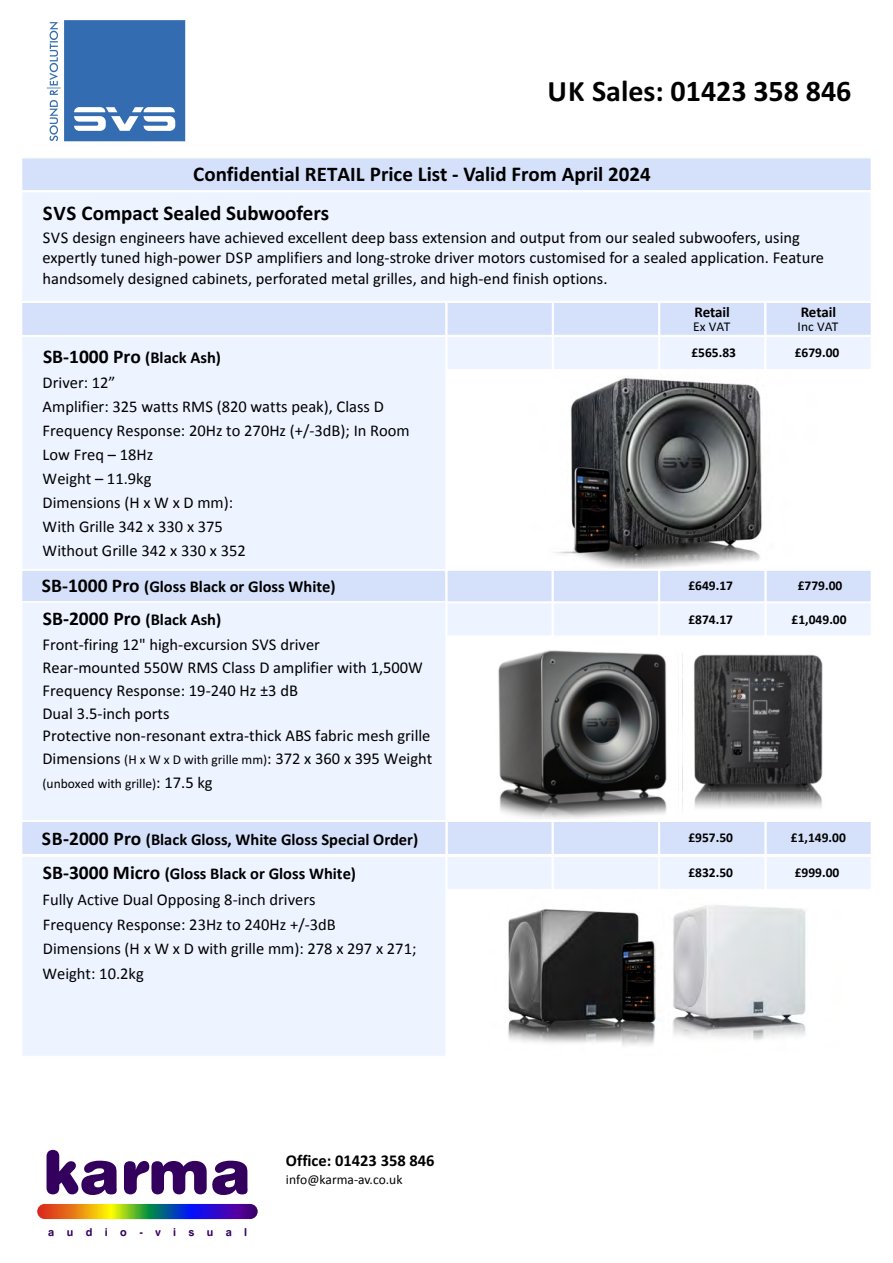
<style>
.page{position:relative;width:893px;height:1263px;background:#fff}
.page>*{position:absolute;margin:0;border:0;box-sizing:border-box;transform-origin:0 0}
.t1{font:60.3px "Swiss 721 BT Black Rounded";color:#34005e}
.t2{font:700 30px "Calibri";color:#000}
.t3{font:700 21px "Calibri";color:#000}
.t4{font:700 19.5px "Calibri";color:#000}
.t5{font:16.5px/24px "Calibri";color:#000}
.t6{font:700 16.5px "Calibri";color:#000}
.t7{font:700 15px "Calibri";letter-spacing:-.005em;color:#000}
.t8{font:700 13.5px "Calibri";color:#000}
.t9{font:13.5px "Calibri";color:#000}
.t10{font:10.95px "Swiss 721 BT Bold Rounded";letter-spacing:1.135em;color:#34005e}
.s1{font-style:inherit}
.s2{font-size:16.5px}
.s3{font-size:19.5px}
.s4{font-weight:700;font-size:19.5px}
.s5{font-weight:700}
.s6{font-size:13.5px}
</style>
<div class="page">
<img style="left:554px;top:378px;width:208px;height:191px">
<div style="left:20px;top:335px;width:428px;height:321px;background:#edf3ff;border:2px solid #fefefe"></div>
<div style="left:20px;top:569px;width:428px;height:36px;background:#d5e1fa;border:2px solid #fefefe"></div>
<div style="left:445px;top:569px;width:109px;height:36px;background:#d5e1fa;border:2px solid #fefefe"></div>
<div style="left:552px;top:569px;width:108px;height:36px;background:#d5e1fa;border:2px solid #fefefe"></div>
<div style="left:764px;top:569px;width:109px;height:36px;background:#d5e1fa;border:2px solid #fefefe"></div>
<div style="left:658px;top:569px;width:108px;height:36px;background:#d5e1fa;border:2px solid #fefefe"></div>
<div style="left:20px;top:156px;width:853px;height:36px;background:#d5e1fa;border:2px solid #fefefe"></div>
<svg style="left:47px;top:20px;width:138px;height:121px"></svg>
<svg style="left:37px;top:1204px;width:221px;height:15px;background:#756365"></svg>
<div style="left:20px;top:190px;width:853px;height:113px;background:#edf3ff;border:2px solid #fefefe"></div>
<div style="left:20px;top:301px;width:428px;height:36px;background:#d5e1fa;border:2px solid #fefefe"></div>
<div style="left:658px;top:301px;width:108px;height:36px;background:#d5e1fa;border:2px solid #fefefe"></div>
<div style="left:658px;top:335px;width:108px;height:36px;background:#edf3ff;border:2px solid #fefefe"></div>
<div style="left:552px;top:301px;width:108px;height:36px;background:#d5e1fa;border:2px solid #fefefe"></div>
<div style="left:552px;top:335px;width:108px;height:36px;background:#edf3ff;border:2px solid #fefefe"></div>
<div style="left:445px;top:301px;width:109px;height:36px;background:#d5e1fa;border:2px solid #fefefe"></div>
<div style="left:445px;top:335px;width:109px;height:36px;background:#edf3ff;border:2px solid #fefefe"></div>
<div style="left:764px;top:301px;width:109px;height:36px;background:#d5e1fa;border:2px solid #fefefe"></div>
<div style="left:764px;top:335px;width:109px;height:36px;background:#edf3ff;border:2px solid #fefefe"></div>
<div style="left:20px;top:601px;width:427px;height:229px;background:#edf3ff;border:2px solid #fefefe"></div>
<img style="left:498px;top:650px;width:325px;height:169px">
<div style="left:445px;top:601px;width:109px;height:36px;background:#edf3ff;border:2px solid #fefefe"></div>
<div style="left:552px;top:601px;width:108px;height:36px;background:#edf3ff;border:2px solid #fefefe"></div>
<div style="left:764px;top:601px;width:109px;height:36px;background:#edf3ff;border:2px solid #fefefe"></div>
<div style="left:658px;top:601px;width:108px;height:36px;background:#edf3ff;border:2px solid #fefefe"></div>
<div style="left:445px;top:820px;width:109px;height:36px;background:#d5e1fa;border:2px solid #fefefe"></div>
<div style="left:552px;top:820px;width:108px;height:36px;background:#d5e1fa;border:2px solid #fefefe"></div>
<div style="left:764px;top:820px;width:109px;height:36px;background:#d5e1fa;border:2px solid #fefefe"></div>
<div style="left:658px;top:820px;width:108px;height:36px;background:#d5e1fa;border:2px solid #fefefe"></div>
<div style="left:20px;top:820px;width:428px;height:36px;background:#d5e1fa;border:2px solid #fefefe"></div>
<img style="left:508px;top:905px;width:298px;height:141px">
<div style="left:20px;top:855px;width:427px;height:202px;background:#edf3ff;border:2px solid #fefefe"></div>
<div style="left:445px;top:855px;width:109px;height:36px;background:#edf3ff;border:2px solid #fefefe"></div>
<div style="left:552px;top:855px;width:108px;height:36px;background:#edf3ff;border:2px solid #fefefe"></div>
<div style="left:764px;top:855px;width:109px;height:36px;background:#edf3ff;border:2px solid #fefefe"></div>
<div style="left:658px;top:855px;width:108px;height:36px;background:#edf3ff;border:2px solid #fefefe"></div>
<h2 class="t2" style="left:547px;top:78px;width:305px"><span class="s1">UK</span> Sales: 01423 358 846</h2>
<p class="t3" style="left:193px;top:166px;width:459px">Confidential RETAIL Price List - Valid From April 2024</p>
<p class="t3" style="left:43px;top:204px;width:288px"><span class="s1">SVS</span> Compact Sealed Sub<span class="s1">woofers</span></p>
<p class="t5" style="left:43px;top:227px;width:783px;line-height:20.1px">SVS design engineers have achieved excellent deep bass extension and output from our sealed subwoofers, using expertly tuned high-power DSP amplifiers and long-stroke driver motors customised for a sealed application. Feature handsomely designed cabinets, perforated metal grilles, and high-end finish options.</p>
<p class="t7" style="left:694px;top:303px;width:37px">Retail</p>
<p class="t9" style="left:693px;top:321px;width:39px">Ex VAT</p>
<p class="t7" style="left:801px;top:303px;width:37px">Retail</p>
<p class="t9" style="left:798px;top:321px;width:42px">Inc VAT</p>
<p class="t8" style="left:691px;top:343px;width:46px">£565.83</p>
<p class="t8" style="left:795px;top:343px;width:46px">£679.00</p>
<p class="t4" style="left:43px;top:344px;width:179px">SB-1000 Pro <span class="s2">(Black Ash)</span></p>
<p class="t5" style="left:43px;top:370px;width:369px">Driver: 12”<br>Amplifier: 325 watts RMS (820 watts peak), Class D<br>Frequency Response: 20Hz to 270Hz (+/-3dB); In Room<br>Low Freq – 18Hz<br>Weight – 11.9kg<br>Dimensions (H x W x D mm):<br>With Grille 342 x 330 x 375<br>Without Grille 342 x 330 x 352</p>
<p class="t6" style="left:42px;top:579px;width:295px"><span class="s3">SB</span><span class="s3">-1000</span> <span class="s3">Pro</span> (Gloss Black or Gloss Whit<span class="s1">e)</span></p>
<p class="t8" style="left:688px;top:576px;width:46px">£649.17</p>
<p class="t8" style="left:798px;top:576px;width:46px">£779.00</p>
<p class="t5" style="left:43px;top:609px;width:279px;line-height:24.6px"><span class="s4">SB</span><span class="s4">-2000</span> <span class="s4">Pro</span> <span class="s5">(Black Ash)<br></span>Front-firing 12" high-excursion SVS driver</p>
<p class="t5" style="left:43px;top:657px;width:391px;line-height:23px">Rear-mounted 550W RMS Class D amplifier with 1,500W Frequency Response: 19-240 Hz ±3 dB<br>Dual 3.5-inch ports<br>Protective non-resonant extra-thick ABS fabric mesh grille Dimensions <span class="s6">(H x W x D with grille mm)</span>: 372 x 360 x 395 Weight</p>
<p class="t9" style="left:43px;top:777px;width:172px">(unboxed with grille)<span class="s2">: 17.5 kg</span></p>
<p class="t8" style="left:688px;top:610px;width:46px">£874.17</p>
<p class="t8" style="left:792px;top:610px;width:56px">£1,049.00</p>
<p class="t6" style="left:42px;top:832px;width:378px"><span class="s3">SB</span><span class="s3">-2000</span> <span class="s3">Pr</span><span class="s3">o</span> (Black Gloss, White Gloss Special Or<span class="s1">der)</span></p>
<p class="t8" style="left:688px;top:828px;width:46px">£957.50</p>
<p class="t8" style="left:791px;top:828px;width:56px">£1,149.00</p>
<p class="t5" style="left:43px;top:860px;width:375px;line-height:24.9px"><span class="s4">SB-</span><span class="s4">3000 Micro</span> <span class="s5">(Gloss Black or Gloss White)<br></span>Fully Active Dual Opposing 8-inch drivers<br>Frequency Response: 23Hz to 240Hz +/-3dB Dimensions (H x W x D with grille mm): 278 x 297 x 271; Weight: 10.2kg</p>
<p class="t8" style="left:688px;top:863px;width:46px">£832.50</p>
<p class="t8" style="left:795px;top:863px;width:46px">£999.00</p>
<h1 class="t1" style="left:43px;top:1148px;width:210px">karma</h1>
<p class="t10" style="left:48px;top:1228px;width:201px">audio-visual</p>
<p class="t6" style="left:286px;top:1154px;width:150px">Office: 01423 358 846</p>
<p class="t9" style="left:286px;top:1171px;width:118px">info@karma-av.co.uk</p>
</div>
